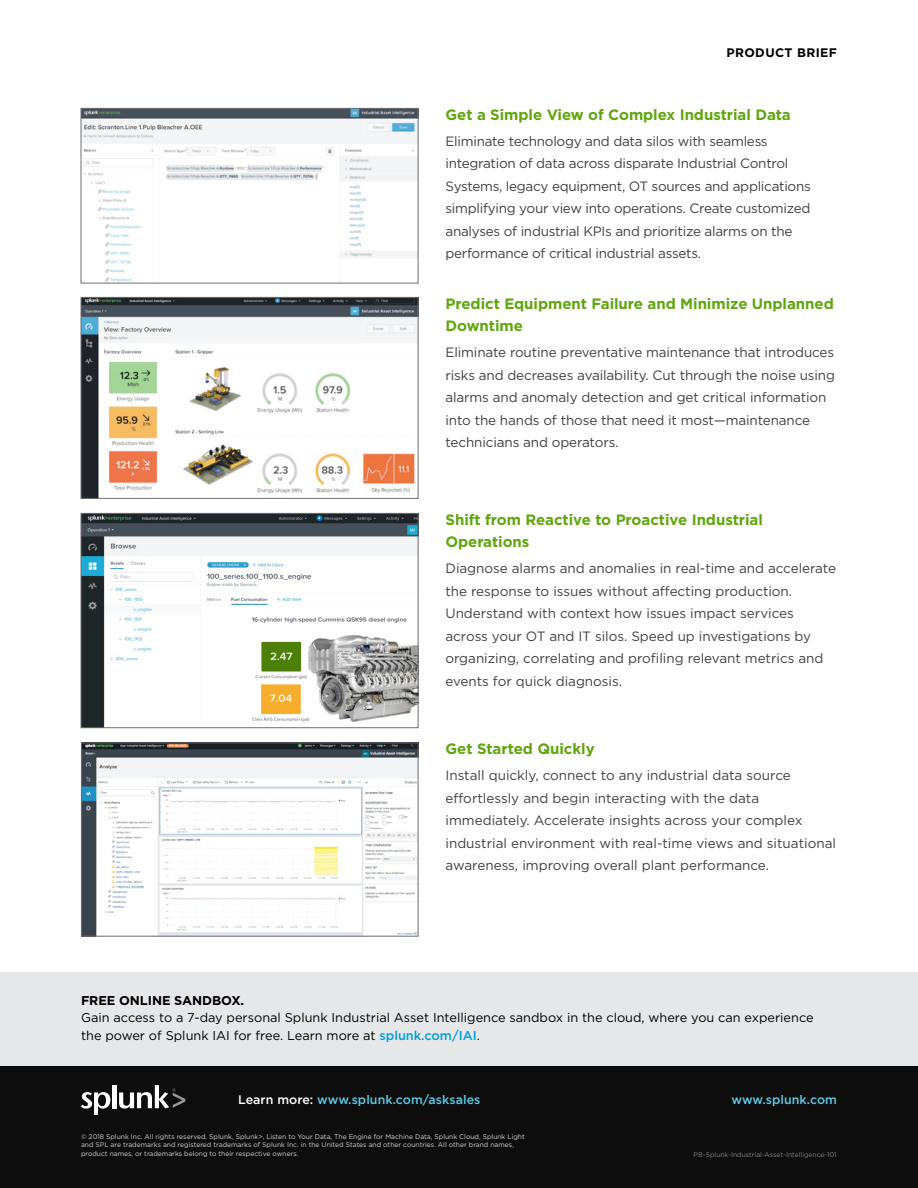
<style>
.page{position:relative;width:918px;height:1188px;background:#fff}
.page>*{position:absolute;margin:0;border:0;box-sizing:border-box;transform-origin:0 0}
.Green_Subheads{font:700 15px/22.5px "Gotham";letter-spacing:-.005em;color:#61a60e}
.Feature_Text{font:700 15px "Gotham";letter-spacing:-.005em;color:#61a60e}
.Feature_Text-2{font:13.5px/22.5px "Gotham";letter-spacing:-.01em;color:#414042}
.Green_Subheads-2{font:13.5px/22.5px "Gotham";color:#414042}
.t1{font:12.75px/17.2px "Gotham";color:#000}
.t2{font:700 12.75px "Gotham";letter-spacing:-.005em;color:#000}
.t3{font:500 12.45px "Gotham";letter-spacing:.005em;color:#61cae5}
.t4{font:700 12.3px "Gotham";letter-spacing:.03em;color:#000}
.t5{font:6.75px/8.7px "Gotham";color:#d1d3d4}
.t6{font:6.75px "Gotham";color:#808285}
.s1{font-weight:500;color:#009ddc}
.s2{color:#fff}
</style>
<div class="page">
<div style="left:0;top:972px;width:918px;height:96px;background:#e6e7e8"></div>
<div style="left:0;top:1066px;width:918px;height:122px;background:#0d0d0d"></div>
<svg style="left:81px;top:1092px;width:29px;height:22px"></svg>
<hr style="left:112px;top:1085px;width:4px;height:23px;background:#fff">
<svg style="left:119px;top:1085px;width:66px;height:24px"></svg>
<img style="left:83px;top:299px;width:333px;height:198px">
<div style="left:81px;top:297px;width:337px;height:202px;border:1px solid #6d6e71"></div>
<img style="left:83px;top:110px;width:333px;height:171px">
<div style="left:81px;top:108px;width:337px;height:175px;border:1px solid #6d6e71"></div>
<img style="left:83px;top:515px;width:333px;height:211px">
<div style="left:81px;top:513px;width:337px;height:215px;border:1px solid #6d6e71"></div>
<img style="left:83px;top:745px;width:333px;height:190px">
<div style="left:81px;top:743px;width:337px;height:194px;border:1px solid #6d6e71"></div>
<p class="t4" style="left:726px;top:44px;width:112px">PRODUCT BRIEF</p>
<p class="Green_Subheads" style="left:446px;top:103px;width:347px">Get a Simple View of Complex Industrial Data</p>
<p class="Feature_Text-2" style="left:446px;top:129px;width:367px">Eliminate technology and data silos with seamless integration of data across disparate Industrial Control Systems, legacy equipment, OT sources and applications simplifying your view into operations. Create customized analyses of industrial KPIs and prioritize alarms on the performance of critical industrial assets.</p>
<p class="Green_Subheads" style="left:446px;top:292px;width:390px">Predict Equipment Failure and Minimize Unplanned<br>Downtime</p>
<p class="Feature_Text-2" style="left:446px;top:341px;width:391px">Eliminate routine preventative maintenance that introduces risks and decreases availability. Cut through the noise using alarms and anomaly detection and get critical information into the hands of those that need it most—maintenance technicians and operators.</p>
<p class="Green_Subheads" style="left:446px;top:508px;width:319px">Shift from Reactive to Proactive Industrial<br>Operations</p>
<p class="Feature_Text-2" style="left:446px;top:557px;width:392px">Diagnose alarms and anomalies in real-time and accelerate the response to issues without affecting production.<br>Understand with context how issues impact services across your OT and IT silos. Speed up investigations by organizing, correlating and profiling relevant metrics and events for quick diagnosis.</p>
<p class="Feature_Text" style="left:446px;top:739px;width:151px">Get Started Quickly</p>
<p class="Green_Subheads-2" style="left:446px;top:764px;width:392px">Install quickly, connect to any industrial data source effortlessly and begin interacting with the data immediately. Accelerate insights across your complex industrial environment with real-time views and situational awareness, improving overall plant performance.</p>
<p class="t2" style="left:81px;top:992px;width:165px">FREE ONLINE SANDBOX.</p>
<p class="t1" style="left:81px;top:1009px;width:734px">Gain access to a 7-day personal Splunk Industrial Asset Intelligence sandbox in the cloud, where you can experience the power of Splunk IAI for free. Learn more at <span class="s1">splunk.com/IAI</span>.</p>
<p class="t3" style="left:238px;top:1091px;width:244px"><span class="s2">Learn more:</span> www.splunk.com/asksales</p>
<p class="t3" style="left:731px;top:1091px;width:107px">www.splunk.com</p>
<p class="t5" style="left:81px;top:1132px;width:445px">© 2018 Splunk Inc. All rights reserved. Splunk, Splunk&gt;, Listen to Your Data, The Engine for Machine Data, Splunk Cloud, Splunk Light and SPL are trademarks and registered trademarks of Splunk Inc. in the United States and other countries. All other brand names, product names, or trademarks belong to their respective owners.</p>
<p class="t6" style="left:694px;top:1150px;width:145px">PB-Splunk-Industrial-Asset-Intelligence-101</p>
</div>
